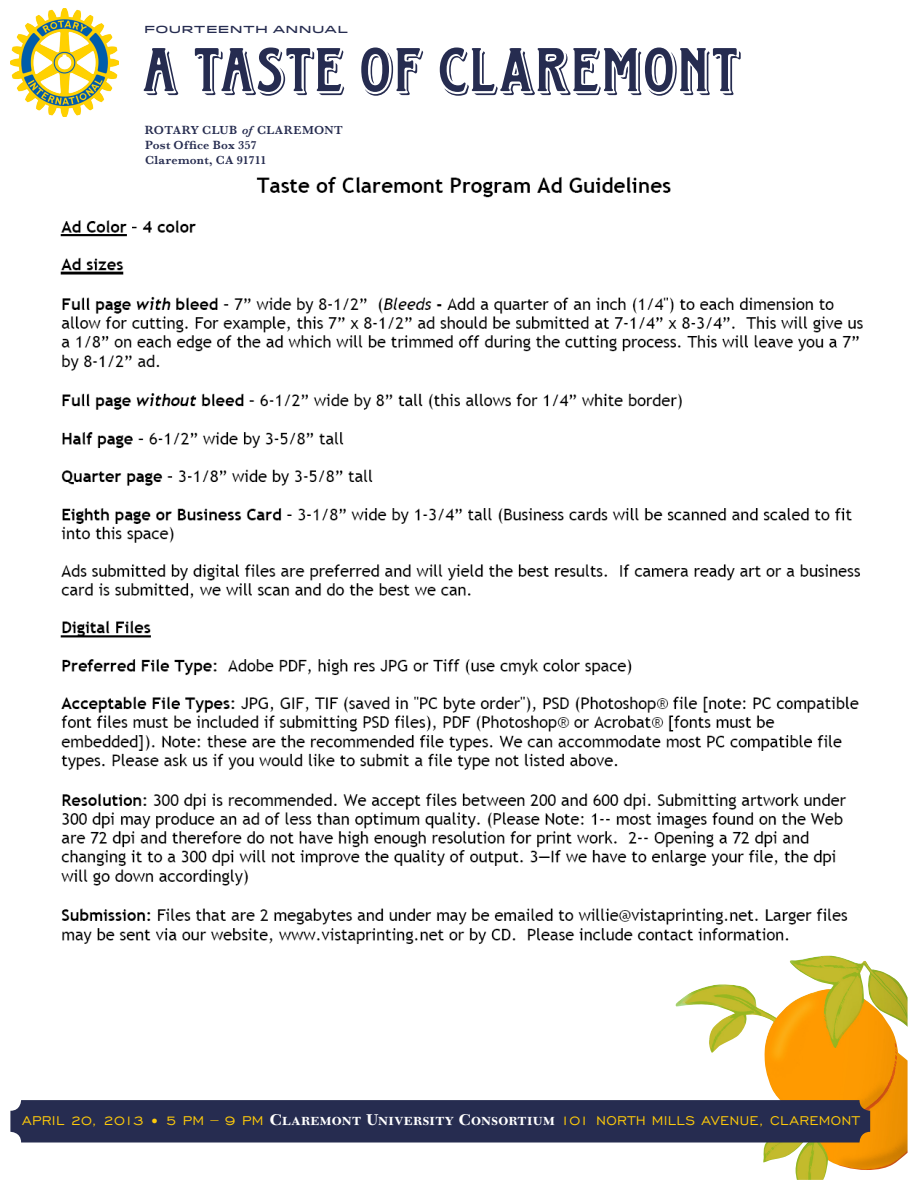
<style>
.page{position:relative;width:918px;height:1188px;background:#fff}
.page>*{position:absolute;margin:0;border:0;box-sizing:border-box;transform-origin:0 0}
.t1{font:70.5px "Horndon EF";letter-spacing:.015em;color:#262c50}
.t2{font:16.35px "Engravers Gothic BT";letter-spacing:.02em;color:#feca0a}
.t3{font:600 12.15px/15.3px "Baskerville";letter-spacing:.025em;color:#262c50}
.t4{font:500 10.2px "Idlewild";letter-spacing:.03em;color:#262c50}
.s1{font-style:italic}
.s2{font-family:"New Caledonia Bold SC";color:#fff}
</style>
<div class="page">
<img style="left:60px;top:176px;width:803px;height:768px">
<img style="left:675px;top:956px;width:233px;height:224px">
<img style="left:10px;top:8px;width:109px;height:108px">
<div style="left:10px;top:1100px;width:860px;height:43px;background:#262c50;border-radius:11px"></div>
<p class="t4" style="left:144px;top:21px;width:205px">FOURTEENTH ANNUAL</p>
<p class="t1" style="left:143px;top:32px;width:600px">A TASTE OF CLAREMONT</p>
<p class="t3" style="left:145px;top:122px;width:199px">ROTARY CLUB <span class="s1">of</span> CLAREMONT<br>Post Office Box 357<br>Claremont, CA 91711</p>
<p class="t2" style="left:22px;top:1112px;width:839px">APRIL 20, 2013 • 5 PM – 9 PM <span class="s2">Claremont University Consortium</span> 101 NORTH MILLS AVENUE, CLAREMONT</p>
</div>
